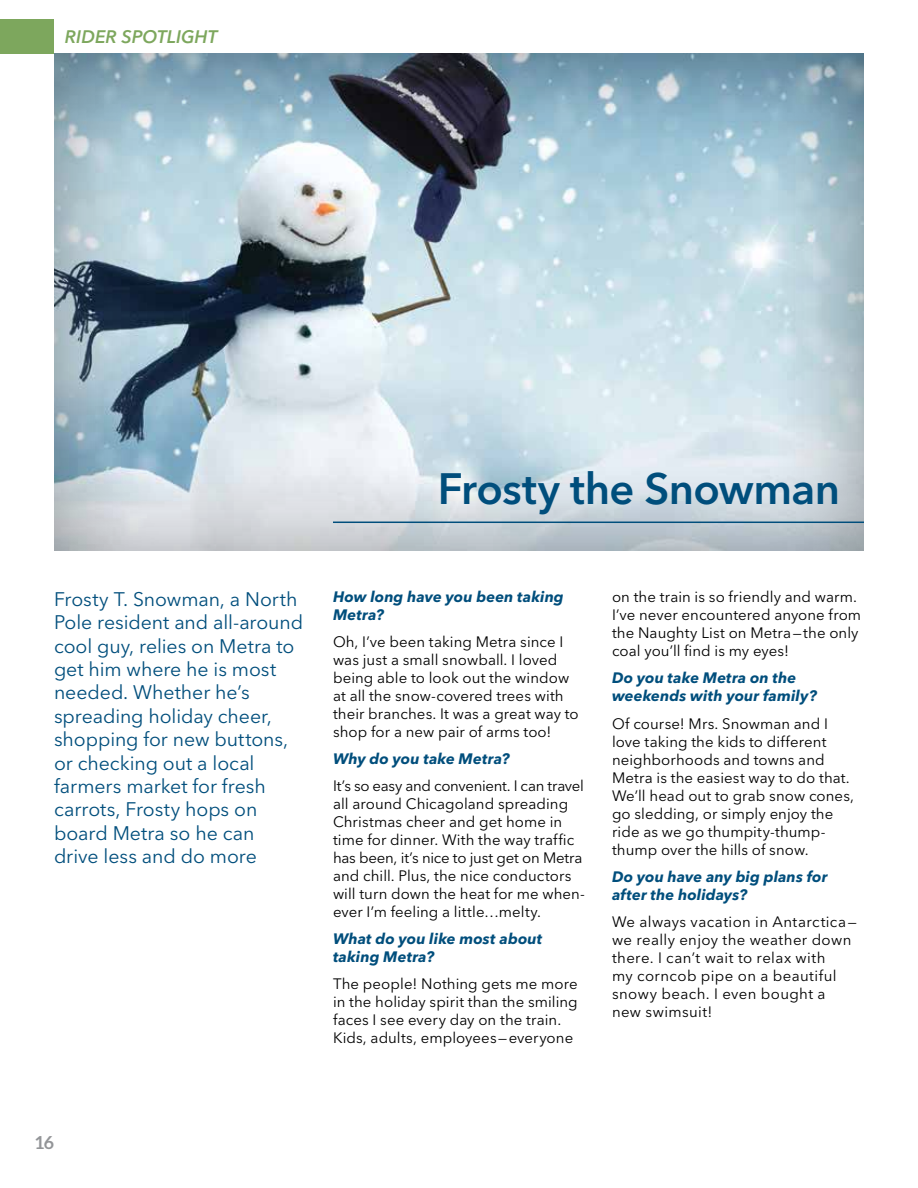
<style>
.page{position:relative;width:918px;height:1188px;background:#fff}
.page>*{position:absolute;margin:0;border:0;box-sizing:border-box;transform-origin:0 0}
.t1{font:600 43.5px "Avenir Next LT Pro";letter-spacing:-.015em;color:#004e7c}
.t2{font:19.5px/23.4px "Avenir Next LT Pro";letter-spacing:-.005em;color:#004e7c}
.t3{font:italic 600 18px "Avenir Next LT Pro";color:#7da75d}
.t4{font:700 18px "Aleo";color:#939598}
.t5{font:15px/18px "Avenir Next LT Pro";letter-spacing:.005em;color:#000}
.t6{font:italic 700 15px/18px "Avenir Next LT Pro";letter-spacing:.005em;color:#004e7c}
.t7{font:15px/18px "Avenir Next LT Pro";letter-spacing:.025em;color:#000}
</style>
<div class="page">
<div style="left:54px;top:53px;width:811px;height:498px;background:#000;opacity:.4"></div>
<hr style="left:333px;top:522px;width:531px;height:1px;background:#004e7c">
<div style="left:0;top:19px;width:54px;height:35px;background:#7da75d"></div>
<p class="t3" style="left:65px;top:26px;width:154px">RIDER SPOTLIGHT</p>
<p class="t2" style="left:54px;top:587px;width:251px">Frosty T. Snowman, a North<br>Pole resident and all-around cool guy, relies on Metra to get him where he is most needed. Whether he’s spreading holiday cheer, shopping for new buttons, or checking out a local farmers market for fresh carrots, Frosty hops on board Metra so he can drive less and do more</p>
<h1 class="t1" style="left:438px;top:462px;width:404px">Frosty the Snowman</h1>
<p class="t6" style="left:333px;top:587px;width:232px">How long have you been taking<br>Metra?</p>
<p class="t5" style="left:333px;top:632px;width:247px">Oh, I’ve been taking Metra since I was just a small snowball. I loved being able to look out the window at all the snow-covered trees with their branches. It was a great way to shop for a new pair of arms too!</p>
<p class="t6" style="left:333px;top:749px;width:178px">Why do you take Metra?</p>
<p class="t5" style="left:333px;top:777px;width:254px">It’s so easy and convenient. I can travel all around Chicagoland spreading Christmas cheer and get home in time for dinner. With the way traffic has been, it’s nice to just get on Metra and chill. Plus, the nice conductors will turn down the heat for me when&shy;ever I’m feeling a little…melty.</p>
<p class="t6" style="left:333px;top:930px;width:211px">What do you like most about taking Metra?</p>
<p class="t5" style="left:333px;top:975px;width:246px">The people! Nothing gets me more in the holiday spirit than the smiling faces I see every day on the train.<br>Kids, adults, employees—everyone</p>
<p class="t5" style="left:612px;top:588px;width:251px">on the train is so friendly and warm.<br>I’ve never encountered anyone from the Naughty List on Metra—the only coal you’ll find is my eyes!</p>
<p class="t6" style="left:612px;top:669px;width:206px">Do you take Metra on the weekends with your family?</p>
<p class="t5" style="left:612px;top:714px;width:244px">Of course! Mrs. Snowman and I love taking the kids to different neighborhoods and towns and<br>Metra is the easiest way to do that.<br>We’ll head out to grab snow cones, go sledding, or simply enjoy the ride as we go thumpity-thump&shy;thump over the hills of snow.</p>
<p class="t6" style="left:612px;top:867px;width:217px">Do you have any big plans for after the holidays?</p>
<p class="t7" style="left:612px;top:912px;width:246px">We always vacation in Antarctica— we really enjoy the weather down there. I can’t wait to relax with<br>my corncob pipe on a beautiful snowy beach. I even bought a new swimsuit!</p>
<p class="t4" style="left:36px;top:1131px;width:20px">16</p>
</div>
